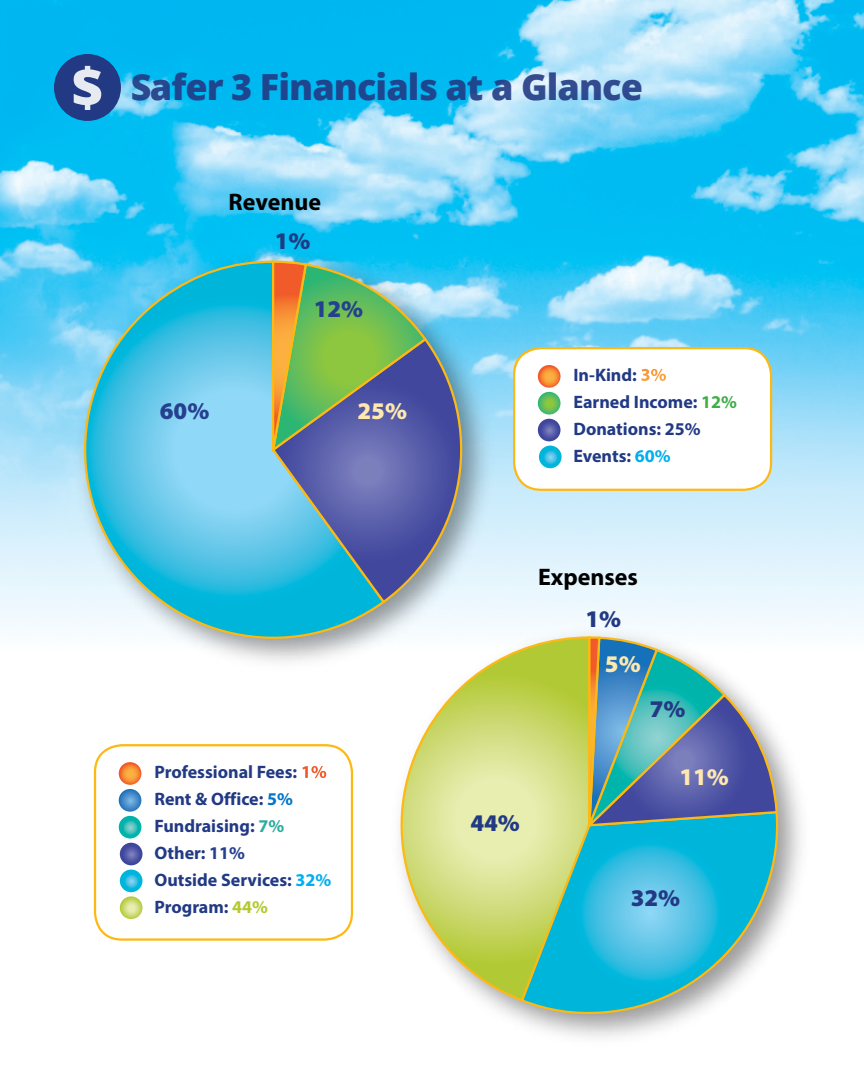
<style>
.page{position:relative;width:864px;height:1080px;background:#fff}
.page>*{position:absolute;margin:0;border:0;box-sizing:border-box;transform-origin:0 0}
.t1{font:800 36px "Open Sans";letter-spacing:-.025em;color:#223a84}
.t2{font:700 24px "Myriad Pro";color:#000}
.t3{font:900 24px "Myriad Pro";color:#223a84}
.t4{font:900 24px "Myriad Pro";color:#ffe8af}
.t5{font:900 24px "Myriad Pro";color:#25408f}
.t6{font:700 18px/27px "Myriad Pro";color:#223a84}
.s1{color:#fff}
.s2{color:#0075c9}
.s3{color:#2dac9e}
.s4{color:#25408f}
.s5{color:#00aeef}
.s6{color:#b3c92e}
.s7{color:#41ad49}
</style>
<div class="page">
<img style="left:0;top:0;width:864px;height:941px">
<img style="left:66px;top:242px;width:436px;height:437px">
<svg style="left:57px;top:259px;width:330px;height:404px;background:#75cfe7"></svg>
<svg style="left:270px;top:336px;width:216px;height:269px;background:#6894c0"></svg>
<svg style="left:270px;top:259px;width:158px;height:194px;background:#759c7b"></svg>
<img style="left:382px;top:618px;width:437px;height:419px">
<svg style="left:377px;top:635px;width:209px;height:368px"></svg>
<svg style="left:519px;top:810px;width:265px;height:207px;background:#62c5cc"></svg>
<svg style="left:586px;top:635px;width:193px;height:193px"></svg>
<div style="left:95px;top:745px;width:257px;height:195px;background:#fff;border-radius:27px"></div>
<div style="left:94px;top:744px;width:259px;height:197px;border:2px solid #fdb913;border-radius:27px"></div>
<svg style="left:119px;top:762px;width:22px;height:23px"></svg>
<svg style="left:119px;top:789px;width:22px;height:23px"></svg>
<svg style="left:119px;top:816px;width:22px;height:23px"></svg>
<svg style="left:120px;top:843px;width:22px;height:22px"></svg>
<svg style="left:120px;top:896px;width:22px;height:23px"></svg>
<svg style="left:120px;top:870px;width:22px;height:22px"></svg>
<div style="left:514px;top:348px;width:257px;height:142px;background:#fff;border-radius:27px"></div>
<div style="left:513px;top:347px;width:259px;height:144px;border:2px solid #fdb913;border-radius:27px"></div>
<svg style="left:538px;top:365px;width:23px;height:23px"></svg>
<svg style="left:538px;top:392px;width:23px;height:23px"></svg>
<svg style="left:538px;top:419px;width:23px;height:22px"></svg>
<svg style="left:539px;top:446px;width:23px;height:22px"></svg>
<div style="left:54px;top:54px;width:67px;height:67px;background:#223a84;border-radius:50%"></div>
<svg style="left:74px;top:66px;width:27px;height:44px"></svg>
<h1 class="t1" style="left:130px;top:59px;width:515px">Safer 3 Financials at a Glance</h1>
<h2 class="t2" style="left:229px;top:187px;width:94px">Revenue</h2>
<h2 class="t3" style="left:275px;top:225px;width:37px">1%</h2>
<h2 class="t5" style="left:160px;top:395px;width:51px">60%</h2>
<h2 class="t5" style="left:314px;top:293px;width:51px">12%</h2>
<h2 class="t4" style="left:358px;top:395px;width:51px">25%</h2>
<p class="t6" style="left:154px;top:758px;width:179px">Professional Fees: <span class="s1">1%<br></span>Rent &amp; Office: <span class="s2">5%<br></span>Fundraising: <span class="s3">7%<br></span>Other: <span class="s4">11%<br></span>Outside Services: <span class="s5">32%<br></span>Program: <span class="s6">44%</span></p>
<p class="t6" style="left:573px;top:361px;width:165px">In-Kind: <span class="s1">3%<br></span>Earned Income: <span class="s7">12%<br></span>Donations: 25%<br>Events: <span class="s5">60%</span></p>
<h2 class="t2" style="left:538px;top:561px;width:101px">Expenses</h2>
<h2 class="t3" style="left:586px;top:603px;width:37px">1%</h2>
<h2 class="t4" style="left:605px;top:648px;width:37px">5%</h2>
<h2 class="t3" style="left:650px;top:693px;width:37px">7%</h2>
<h2 class="t3" style="left:470px;top:807px;width:51px">44%</h2>
<h2 class="t4" style="left:679px;top:761px;width:51px">11%</h2>
<h2 class="t3" style="left:631px;top:882px;width:51px">32%</h2>
</div>
